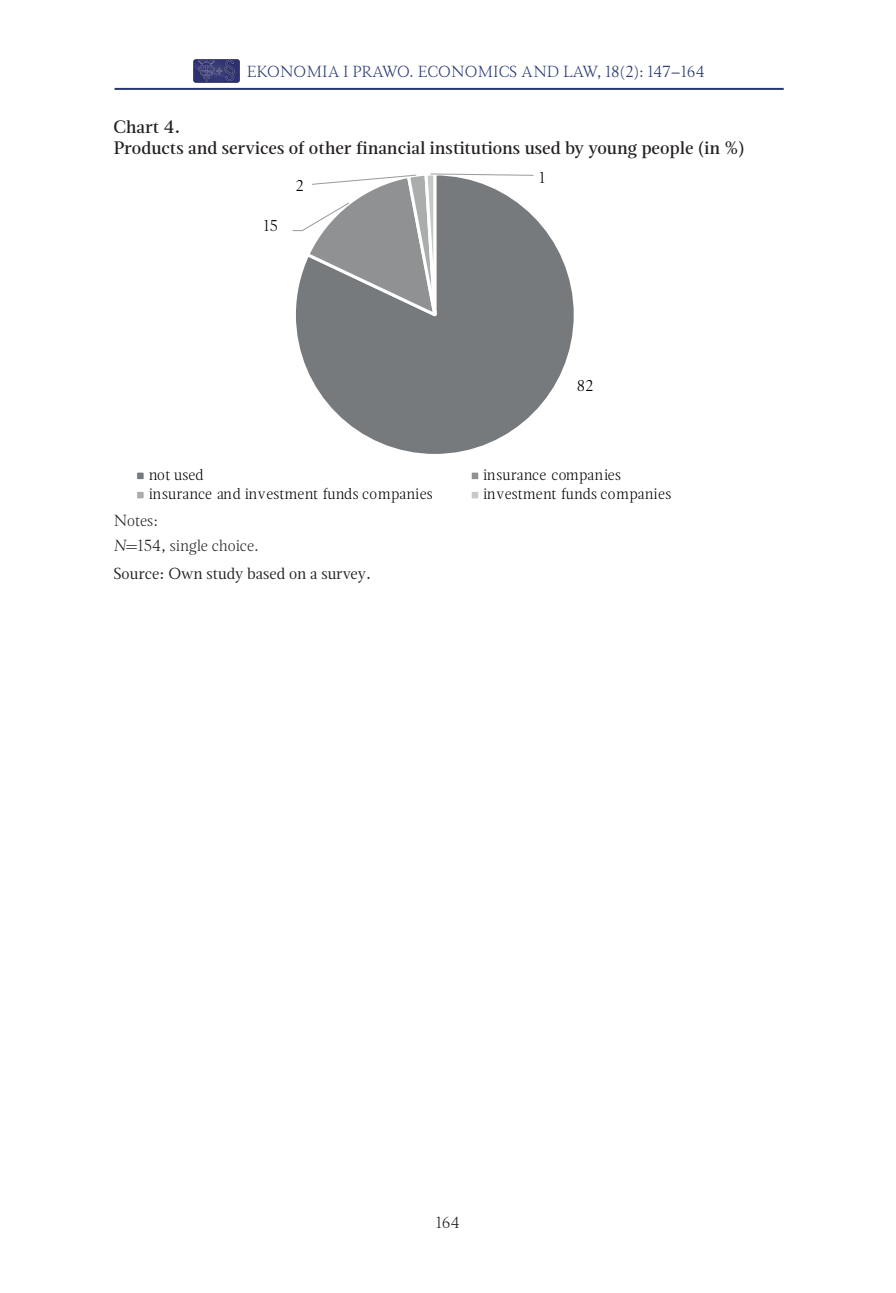
<style>
.page{position:relative;width:896px;height:1293px;background:#fff}
.page>*{position:absolute;margin:0;border:0;box-sizing:border-box;transform-origin:0 0}
.Obiekt_tytuł{font:500 18px "Magneta";color:#231f20}
.Obiekt_numer{font:500 18px "Magneta";color:#231f20}
.t1{font:100 16px "Magneta";color:#263771}
.Źródło{font:16px "Magneta";color:#231f20}
.Obiekt_-_info{font:100 16px "Magneta";color:#231f20}
.t2{font:100 15.6px "Magneta";letter-spacing:.015em;color:#000001}
.s1{font-style:italic}
</style>
<div class="page">
<hr style="left:115px;top:88px;width:668px;height:2px;background:#263771">
<img style="left:193px;top:60px;width:46px;height:22px">
<svg style="left:337px;top:217px;width:237px;height:237px"></svg>
<div style="left:136px;top:471px;width:9px;height:10px;background:#777a7c"></div>
<div style="left:134px;top:469px;width:13px;height:13px;border:3px solid #fff"></div>
<div style="left:470px;top:471px;width:10px;height:10px;background:#8f9193"></div>
<div style="left:469px;top:469px;width:12px;height:13px;border:3px solid #fff"></div>
<div style="left:136px;top:490px;width:9px;height:10px;background:#abadad"></div>
<div style="left:134px;top:489px;width:13px;height:12px;border:3px solid #fff"></div>
<div style="left:470px;top:490px;width:10px;height:10px;background:#c7c8c8"></div>
<div style="left:469px;top:489px;width:12px;height:12px;border:3px solid #fff"></div>
<svg style="left:292px;top:173px;width:242px;height:240px"></svg>
<p class="t1" style="left:247px;top:60px;width:459px">EKONOMIA I PRAWO. ECONOMICS AND LAW, 18(2): 147–164</p>
<p class="Obiekt_numer" style="left:113px;top:114px;width:68px">Chart 4.</p>
<p class="Obiekt_tytuł" style="left:113px;top:136px;width:633px">Products and services of other financial institutions used by young people (in %)</p>
<p class="t2" style="left:264px;top:215px;width:16px">15</p>
<p class="t2" style="left:296px;top:175px;width:10px">2</p>
<p class="t2" style="left:539px;top:167px;width:7px">1</p>
<p class="t2" style="left:577px;top:375px;width:18px">82</p>
<p class="t2" style="left:149px;top:464px;width:56px">not used</p>
<p class="t2" style="left:483px;top:464px;width:139px">insurance companies</p>
<p class="t2" style="left:149px;top:483px;width:286px">insurance and investment funds companies</p>
<p class="t2" style="left:483px;top:483px;width:190px">investment funds companies</p>
<p class="Obiekt_-_info" style="left:113px;top:510px;width:46px">Notes:</p>
<p class="Obiekt_-_info" style="left:113px;top:535px;width:147px"><span class="s1">N</span> 154, single choice.</p>
<p class="Źródło" style="left:113px;top:562px;width:259px">Source: Own study based on a survey.</p>
<p class="Obiekt_-_info" style="left:436px;top:1211px;width:25px">164</p>
</div>
